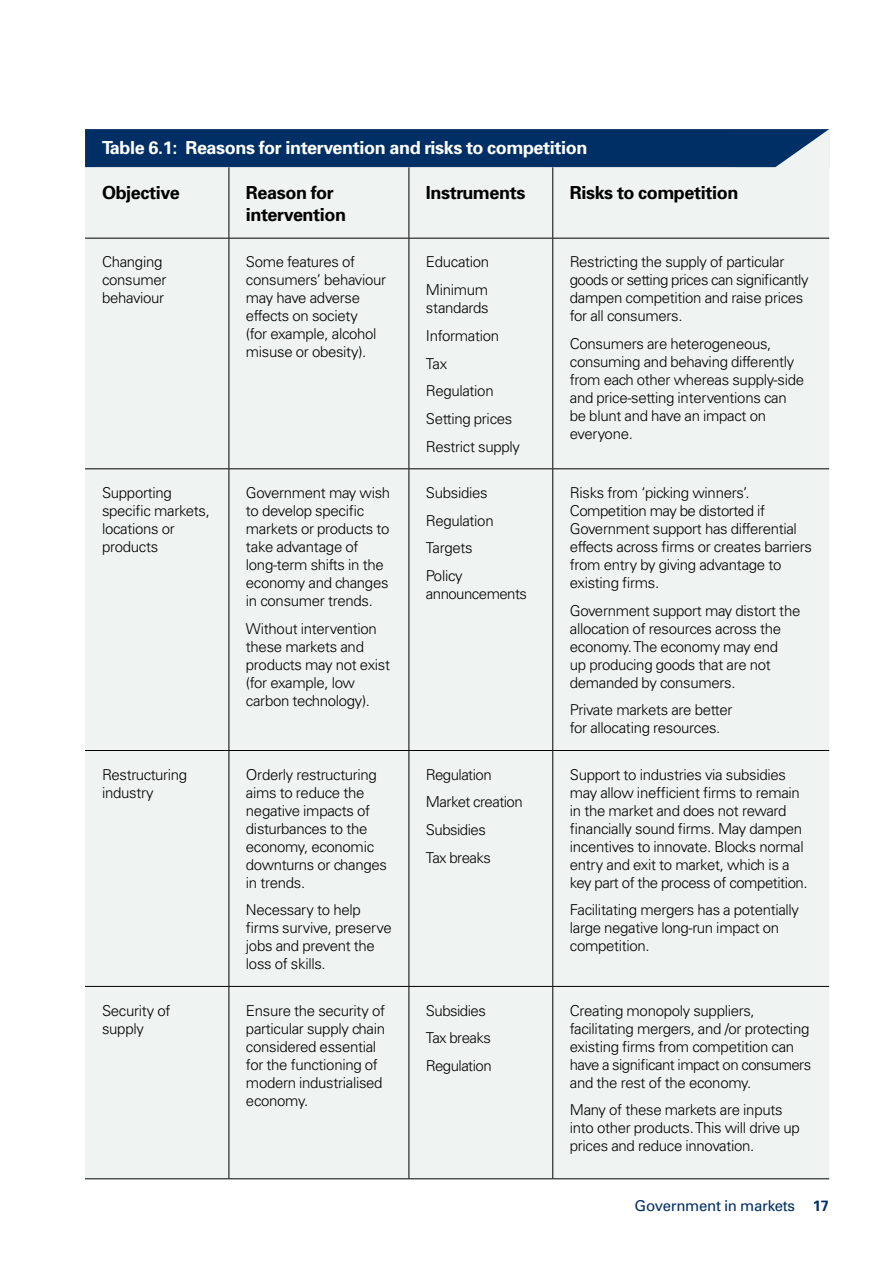
<style>
.page{position:relative;width:893px;height:1263px;background:#fff}
.page>*{position:absolute;margin:0;border:0;box-sizing:border-box;transform-origin:0 0}
.t1{font:700 18px/22.5px "Univers";letter-spacing:-.02em;color:#000}
.t2{font:700 18px "Univers";letter-spacing:-.02em;color:#fff}
.t3{font:300 15px/18px "Univers";letter-spacing:-.02em;color:#000}
.t4{font:15px "Univers";letter-spacing:-.02em;color:#002f65}
.s1{font-weight:700}
</style>
<div class="page">
<div style="left:85px;top:129px;width:744px;height:38px;background:#002f65"></div>
<div style="left:85px;top:167px;width:744px;height:1011px;background:#eff4f2"></div>
<hr style="left:229px;top:167px;width:1px;height:71px;background:#000">
<hr style="left:409px;top:167px;width:1px;height:71px;background:#000">
<hr style="left:85px;top:238px;width:144px;height:1px;background:#000">
<hr style="left:229px;top:238px;width:180px;height:1px;background:#000">
<hr style="left:229px;top:239px;width:1px;height:229px;background:#000">
<hr style="left:409px;top:238px;width:144px;height:1px;background:#000">
<hr style="left:409px;top:239px;width:1px;height:229px;background:#000">
<hr style="left:553px;top:238px;width:276px;height:1px;background:#000">
<hr style="left:85px;top:468px;width:144px;height:1px;background:#000">
<hr style="left:229px;top:468px;width:180px;height:1px;background:#000">
<hr style="left:229px;top:469px;width:1px;height:281px;background:#000">
<hr style="left:409px;top:468px;width:144px;height:1px;background:#000">
<hr style="left:409px;top:469px;width:1px;height:281px;background:#000">
<hr style="left:553px;top:468px;width:276px;height:1px;background:#000">
<hr style="left:85px;top:750px;width:144px;height:1px;background:#000">
<hr style="left:229px;top:750px;width:180px;height:1px;background:#000">
<hr style="left:229px;top:751px;width:1px;height:235px;background:#000">
<hr style="left:409px;top:750px;width:144px;height:1px;background:#000">
<hr style="left:409px;top:751px;width:1px;height:235px;background:#000">
<hr style="left:553px;top:750px;width:276px;height:1px;background:#000">
<hr style="left:85px;top:986px;width:144px;height:1px;background:#000">
<hr style="left:229px;top:986px;width:180px;height:1px;background:#000">
<hr style="left:229px;top:987px;width:1px;height:191px;background:#000">
<hr style="left:409px;top:986px;width:144px;height:1px;background:#000">
<hr style="left:409px;top:987px;width:1px;height:191px;background:#000">
<hr style="left:553px;top:986px;width:276px;height:1px;background:#000">
<hr style="left:85px;top:1178px;width:144px;height:1px;background:#000">
<hr style="left:229px;top:1178px;width:180px;height:1px;background:#000">
<hr style="left:409px;top:1178px;width:144px;height:1px;background:#000">
<hr style="left:553px;top:1178px;width:276px;height:1px;background:#000">
<hr style="left:552px;top:167px;width:1px;height:71px;background:#000">
<hr style="left:552px;top:239px;width:1px;height:229px;background:#000">
<hr style="left:552px;top:469px;width:1px;height:281px;background:#000">
<hr style="left:552px;top:751px;width:1px;height:235px;background:#000">
<hr style="left:552px;top:987px;width:1px;height:191px;background:#000">
<p class="t2" style="left:102px;top:137px;width:487px">Table 6.1: Reasons for intervention and risks to competition</p>
<p class="t1" style="left:102px;top:181px;width:79px">Objective</p>
<p class="t1" style="left:246px;top:181px;width:102px">Reason for intervention</p>
<p class="t1" style="left:426px;top:181px;width:101px">Instruments</p>
<p class="t1" style="left:570px;top:181px;width:170px">Risks to competition</p>
<p class="t3" style="left:102px;top:253px;width:66px">Changing consumer behaviour</p>
<p class="t3" style="left:246px;top:253px;width:142px">Some features of consumers’ behaviour may have adverse effects on society<br>(for example, alcohol misuse or obesity).</p>
<p class="t3" style="left:426px;top:248px;width:65px;line-height:27.8px">Education<br>Minimum</p>
<p class="t3" style="left:570px;top:253px;width:240px">Restricting the supply of particular goods or setting prices can significantly dampen competition and raise prices for all consumers.</p>
<p class="t3" style="left:570px;top:334px;width:236px">Consumers are heterogeneous, consuming and behaving differently from each other whereas supply-side and price-setting interventions can be blunt and have an impact on everyone.</p>
<p class="t3" style="left:426px;top:293px;width:96px;line-height:27.8px">standards<br>Information<br>Tax<br>Regulation<br>Setting prices<br>Restrict supply</p>
<p class="t3" style="left:102px;top:483px;width:109px">Supporting specific markets, locations or products</p>
<p class="t3" style="left:246px;top:483px;width:146px">Government may wish to develop specific markets or products to take advantage of long-term shifts in the economy and changes in consumer trends.</p>
<p class="t3" style="left:246px;top:619px;width:146px">Without intervention these markets and products may not exist (for example, low carbon technology).</p>
<p class="t3" style="left:102px;top:765px;width:87px">Restructuring industry</p>
<p class="t3" style="left:246px;top:765px;width:143px">Orderly restructuring aims to reduce the negative impacts of disturbances to the economy, economic downturns or changes in trends.</p>
<p class="t3" style="left:246px;top:901px;width:147px">Necessary to help firms survive, preserve jobs and prevent the loss of skills.</p>
<p class="t3" style="left:426px;top:478px;width:69px;line-height:27.8px">Subsidies<br>Regulation<br>Targets<br>Policy</p>
<p class="t3" style="left:426px;top:584px;width:103px">announcements</p>
<p class="t3" style="left:570px;top:483px;width:244px">Risks from ‘picking winners’.<br>Competition may be distorted if<br>Government support has differential effects across firms or creates barriers from entry by giving advantage to existing firms.</p>
<p class="t3" style="left:570px;top:601px;width:232px">Government support may distort the allocation of resources across the economy. The economy may end<br>up producing goods that are not demanded by consumers.</p>
<p class="t3" style="left:570px;top:701px;width:164px">Private markets are better for allocating resources.</p>
<p class="t3" style="left:426px;top:760px;width:98px;line-height:27.8px">Regulation<br>Market creation<br>Subsidies<br>Tax breaks</p>
<p class="t3" style="left:570px;top:765px;width:239px">Support to industries via subsidies may allow inefficient firms to remain in the market and does not reward financially sound firms. May dampen incentives to innovate. Blocks normal entry and exit to market, which is a key part of the process of competition.</p>
<p class="t3" style="left:570px;top:901px;width:231px">Facilitating mergers has a potentially large negative long-run impact on competition.</p>
<p class="t3" style="left:102px;top:1001px;width:70px">Security of supply</p>
<p class="t3" style="left:246px;top:1001px;width:141px">Ensure the security of particular supply chain considered essential for the functioning of modern industrialised economy.</p>
<p class="t3" style="left:426px;top:996px;width:67px;line-height:27.8px">Subsidies<br>Tax breaks<br>Regulation</p>
<p class="t3" style="left:570px;top:1001px;width:243px">Creating monopoly suppliers, facilitating mergers, and /or protecting existing firms from competition can have a significant impact on consumers and the rest of the economy.</p>
<p class="t3" style="left:570px;top:1100px;width:231px">Many of these markets are inputs into other products. This will drive up prices and reduce innovation.</p>
<p class="t4" style="left:635px;top:1196px;width:196px">Government in markets <span class="s1">17</span></p>
</div>
